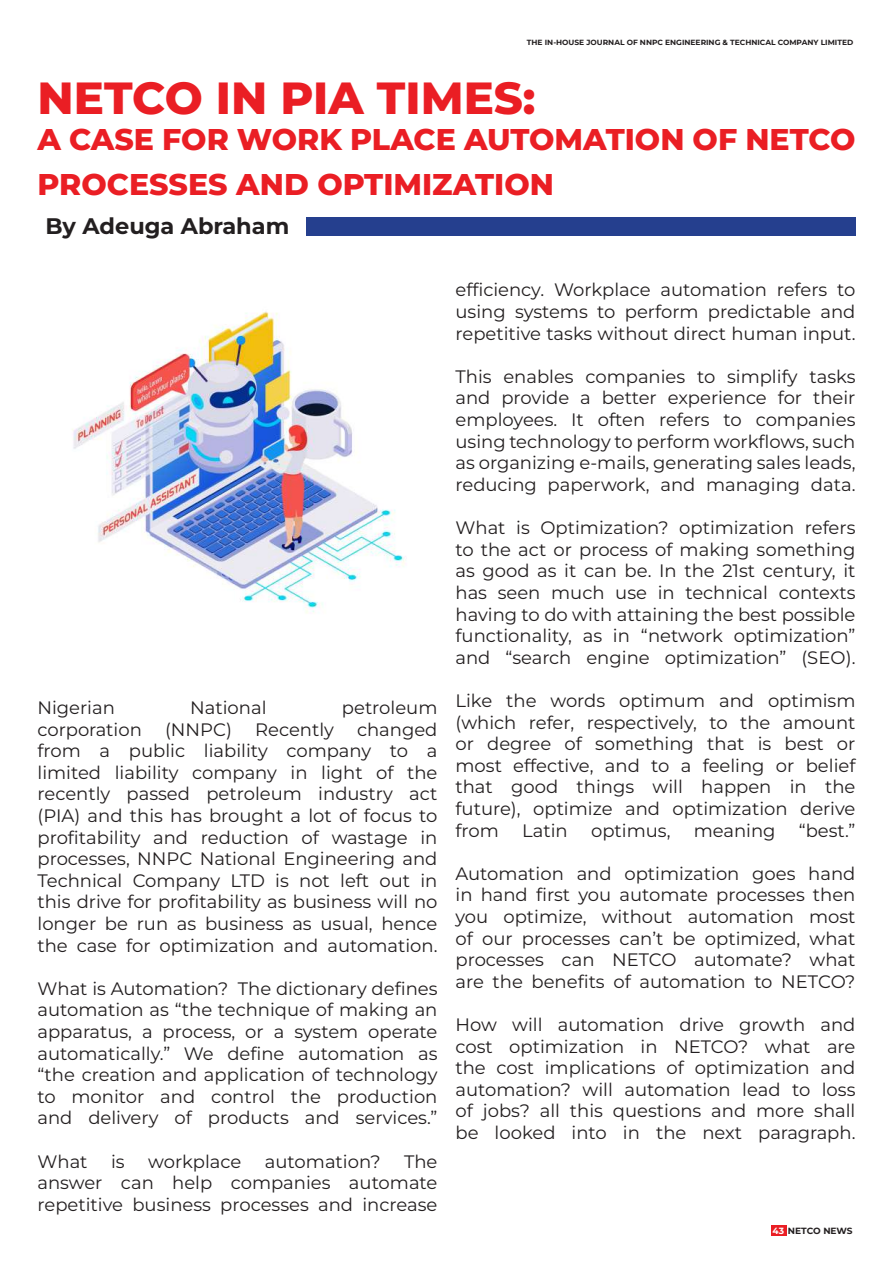
<style>
.page{position:relative;width:893px;height:1263px;background:#fff}
.page>*{position:absolute;margin:0;border:0;box-sizing:border-box;transform-origin:0 0}
.t1{font:800 45px "Montserrat";color:#ea1e24}
.t2{font:800 30px/45px "Montserrat";color:#ea1e24}
.t3{font:700 22.5px "Montserrat";color:#231f20}
.t4{font:18px/21.6px "Montserrat";color:#231f20;text-align:justify}
.t5{font:700 9px "Montserrat";letter-spacing:-.01em;color:#231f20}
.t6{font:700 7.5px "Montserrat";color:#231f20}
.s1{color:#fff}
</style>
<div class="page">
<div style="left:771px;top:1225px;width:15px;height:11px;background:#ea1e24"></div>
<img style="left:72px;top:312px;width:334px;height:301px">
<div style="left:306px;top:217px;width:549px;height:18px;background:#253f8e"></div>
<p class="t6" style="left:527px;top:37px;width:328px">THE IN-HOUSE JOURNAL OF NNPC ENGINEERING &amp; TECHNICAL COMPANY LIMITED</p>
<h1 class="t1" style="left:38px;top:68px;width:500px">NETCO IN PIA TIMES:</h1>
<h2 class="t2" style="left:38px;top:116px;width:819px">A CASE FOR WORK PLACE AUTOMATION OF NETCO<br>PROCESSES AND OPTIMIZATION</h2>
<p class="t3" style="left:45px;top:211px;width:245px">By Adeuga Abraham</p>
<p class="t4" style="left:38px;top:696px;width:79px">Nigerian</p>
<p class="t4" style="left:190px;top:696px;width:78px">National</p>
<p class="t4" style="left:342px;top:696px;width:97px">petroleum</p>
<p class="t4" style="left:38px;top:718px;width:106px">corporation</p>
<p class="t4" style="left:165px;top:718px;width:68px">(NNPC)</p>
<p class="t4" style="left:255px;top:718px;width:80px">Recently</p>
<p class="t4" style="left:38px;top:718px;width:401px;text-indent:320px">changed from a public liability company to a limited liability company in light of the recently passed petroleum industry act (PIA) and this has brought a lot of focus to profitability and reduction of wastage in processes, NNPC National Engineering and Technical Company LTD is not left out in this drive for profitability as business will no longer be run as business as usual, hence the case for optimization and automation.</p>
<p class="t4" style="left:38px;top:977px;width:401px">What is Automation? The dictionary defines automation as “the technique of making an apparatus, a process, or a system operate automatically.” We define automation as “the creation and application of technology to monitor and control the production and delivery of products and services.”</p>
<p class="t4" style="left:38px;top:1150px;width:52px">What</p>
<p class="t4" style="left:111px;top:1150px;width:15px">is</p>
<p class="t4" style="left:148px;top:1150px;width:95px">workplace</p>
<p class="t4" style="left:265px;top:1150px;width:117px">automation?</p>
<p class="t4" style="left:38px;top:1150px;width:401px;text-indent:367px">The answer can help companies automate repetitive business processes and increase</p>
<p class="t4" style="left:455px;top:279px;width:401px">efficiency. Workplace automation refers to using systems to perform predictable and repetitive tasks without direct human input.</p>
<p class="t4" style="left:455px;top:365px;width:401px">This enables companies to simplify tasks and provide a better experience for their employees. It often refers to companies using technology to perform workflows, such as organizing e-mails, generating sales leads, reducing paperwork, and managing data.</p>
<p class="t4" style="left:455px;top:516px;width:401px">What is Optimization? optimization refers to the act or process of making something as good as it can be. In the 21st century, it has seen much use in technical contexts having to do with attaining the best possible functionality, as in “network optimization” and “search engine optimization” (SEO).</p>
<p class="t4" style="left:455px;top:689px;width:401px">Like the words optimum and optimism (which refer, respectively, to the amount or degree of something that is best or most effective, and to a feeling or belief that good things will happen in the future), optimize and optimization derive from</p>
<p class="t4" style="left:522px;top:819px;width:47px">Latin</p>
<p class="t4" style="left:591px;top:819px;width:81px">optimus,</p>
<p class="t4" style="left:694px;top:819px;width:83px">meaning</p>
<p class="t4" style="left:799px;top:819px;width:58px">“best.”</p>
<p class="t4" style="left:455px;top:862px;width:401px">Automation and optimization goes hand in hand first you automate processes then you optimize, without automation most of our processes can’t be optimized, what processes can NETCO automate? what are the benefits of automation to NETCO?</p>
<p class="t4" style="left:455px;top:1013px;width:401px">How will automation drive growth and cost optimization in NETCO? what are the cost implications of optimization and automation? will automation lead to loss of jobs? all this questions and more shall be looked into in the next paragraph.</p>
<p class="t5" style="left:772px;top:1225px;width:82px"><span class="s1">43</span> NETCO NEWS</p>
</div>
